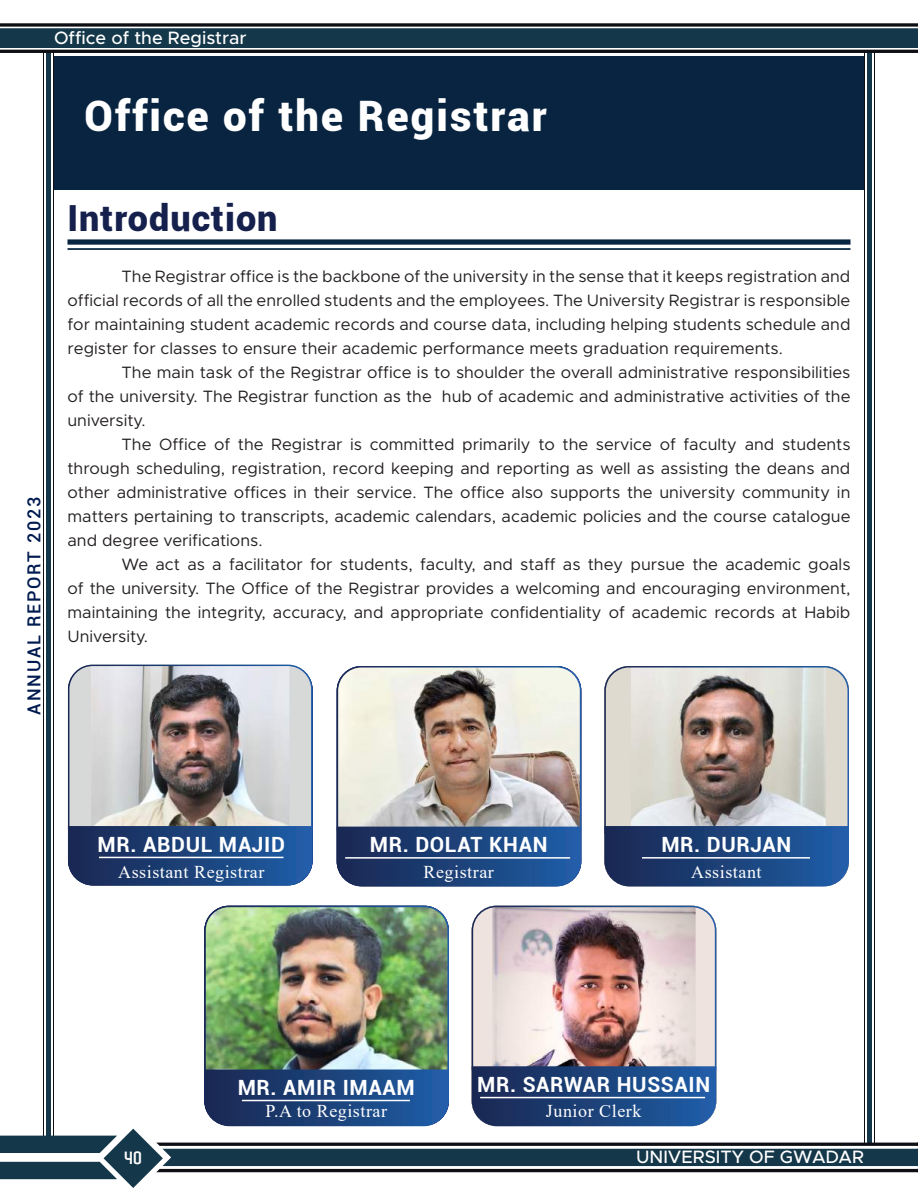
<style>
.page{position:relative;width:918px;height:1188px;background:#fff}
.page>*{position:absolute;margin:0;border:0;box-sizing:border-box;transform-origin:0 0}
.t1{font:900 42px "Roboto";letter-spacing:.05em;color:#fff}
.t2{font:900 36px "Roboto";letter-spacing:.03em;color:#15204d}
.t3{font:700 21px "Roboto";letter-spacing:.03em;color:#fff}
.t4{font:18px "Times New Roman";letter-spacing:.03em;color:#fff}
.t5{font:500 18px "Metropolis";color:#fff}
.t6{font:500 18px "Roboto";letter-spacing:.1em;color:#001b50}
.t7{font:18px "Kleptocracy Titling Rg";color:#fff}
.t8{font:16.5px/24px "Metropolis";color:#231f20;text-align:justify}
</style>
<div class="page">
<div style="left:867px;top:52px;width:5px;height:1091px;background:#14374a"></div>
<hr style="left:874px;top:52px;width:1px;height:1091px;background:#0d0f15">
<hr style="left:864px;top:52px;width:1px;height:1091px;background:#0d0f15">
<div style="left:46px;top:52px;width:5px;height:1091px;background:#14374a"></div>
<hr style="left:53px;top:52px;width:1px;height:1091px;background:#0d0f15">
<hr style="left:43px;top:52px;width:1px;height:1091px;background:#0d0f15">
<svg style="left:0;top:23px;width:918px;height:30px;background:#2e4653"></svg>
<div style="left:54px;top:56px;width:810px;height:134px;background:#082440"></div>
<div style="left:68px;top:239px;width:782px;height:6px;background:#082440"></div>
<hr style="left:68px;top:248px;width:782px;height:2px;background:#082440">
<img style="left:336px;top:666px;width:246px;height:221px">
<hr style="left:345px;top:857px;width:225px;height:2px;background:#fff">
<img style="left:67px;top:664px;width:246px;height:222px">
<hr style="left:99px;top:857px;width:185px;height:1px;background:#fff">
<img style="left:0;top:905px;width:918px;height:283px">
<img style="left:604px;top:666px;width:245px;height:221px">
<hr style="left:242px;top:1100px;width:168px;height:1px;background:#fff">
<hr style="left:642px;top:857px;width:168px;height:2px;background:#fff">
<p class="t5" style="left:54px;top:27px;width:194px">Office of the Registrar</p>
<h1 class="t1" style="left:84px;top:86px;width:464px">Office of the Registrar</h1>
<p class="t6" style="left:21px;top:715px;width:219px;rotate:-90deg">ANNUAL REPORT 2023</p>
<h2 class="t2" style="left:68px;top:192px;width:212px">Introduction</h2>
<p class="t8" style="left:68px;top:265px;width:785px;text-indent:54px">The Registrar office is the backbone of the university in the sense that it keeps registration and official records of all the enrolled students and the employees. The University Registrar is responsible for maintaining student academic records and course data, including helping students schedule and register for classes to ensure their academic performance meets graduation requirements.</p>
<p class="t8" style="left:68px;top:361px;width:785px;text-indent:54px">The main task of the Registrar office is to shoulder the overall administrative responsibilities of the university. The Registrar function as the hub of academic and administrative activities of the university.</p>
<p class="t8" style="left:68px;top:433px;width:785px;text-indent:54px">The Office of the Registrar is committed primarily to the service of faculty and students through scheduling, registration, record keeping and reporting as well as assisting the deans and other administrative offices in their service. The office also supports the university community in matters pertaining to transcripts, academic calendars, academic policies and the course catalogue and degree verifications.</p>
<p class="t8" style="left:68px;top:553px;width:785px;text-indent:54px">We act as a facilitator for students, faculty, and staff as they pursue the academic goals of the university. The Office of the Registrar provides a welcoming and encouraging environment, maintaining the integrity, accuracy, and appropriate confidentiality of academic records at Habib University.</p>
<p class="t3" style="left:98px;top:830px;width:189px">MR. ABDUL MAJID</p>
<p class="t3" style="left:370px;top:830px;width:179px">MR. DOLAT KHAN</p>
<p class="t4" style="left:118px;top:859px;width:148px">Assistant Registrar</p>
<p class="t4" style="left:424px;top:859px;width:72px">Registrar</p>
<p class="t3" style="left:661px;top:830px;width:131px">MR. DURJAN</p>
<p class="t4" style="left:691px;top:859px;width:72px">Assistant</p>
<p class="t7" style="left:125px;top:1147px;width:18px">40</p>
<p class="t3" style="left:238px;top:1072px;width:179px">MR. AMIR IMAAM</p>
<p class="t4" style="left:266px;top:1099px;width:123px">P.A to Registrar</p>
<p class="t3" style="left:477px;top:1070px;width:234px">MR. SARWAR HUSSAIN</p>
<p class="t4" style="left:546px;top:1099px;width:97px">Junior Clerk</p>
<p class="t5" style="left:636px;top:1146px;width:229px">UNIVERSITY OF GWADAR</p>
</div>
